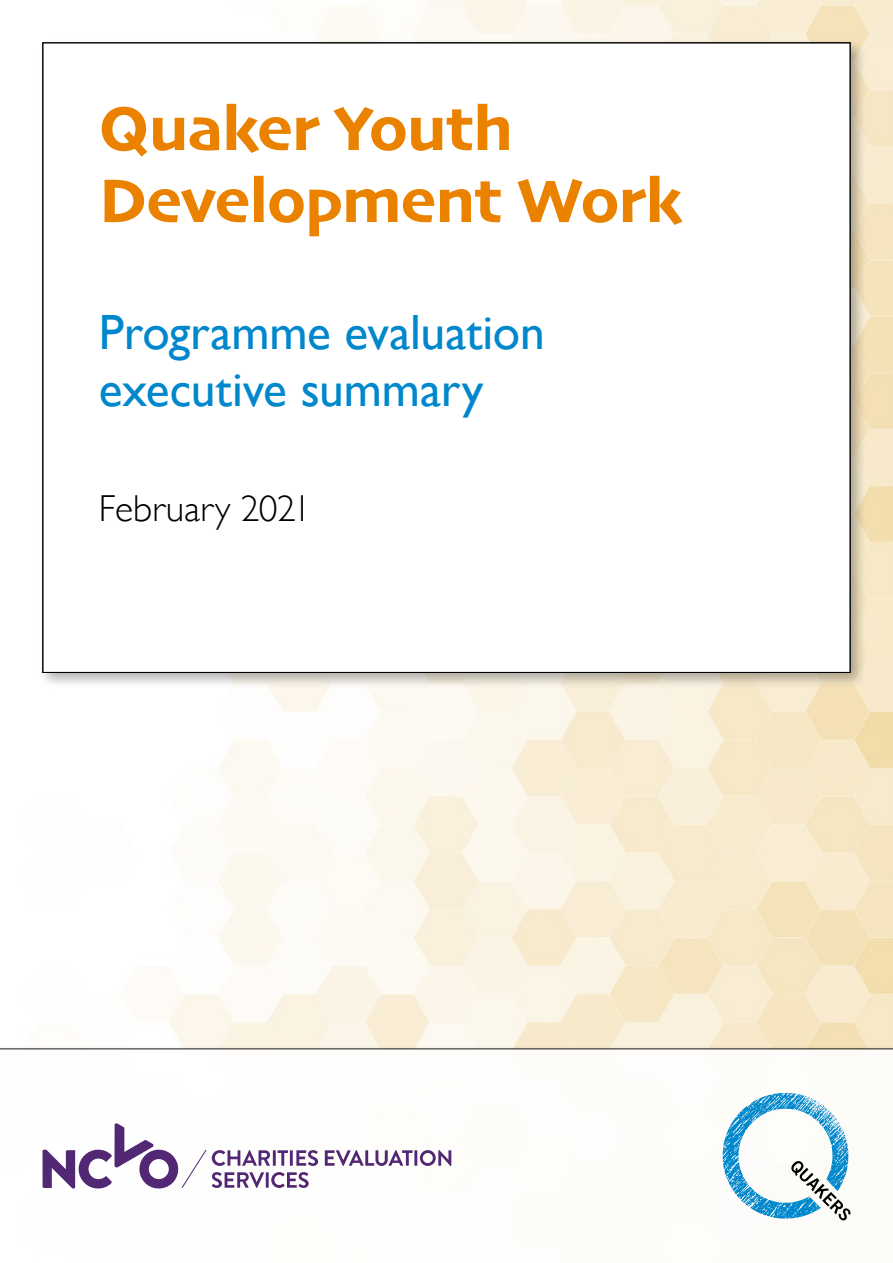
<style>
.page{position:relative;width:893px;height:1263px;background:#fff}
.page>*{position:absolute;margin:0;border:0;box-sizing:border-box;transform-origin:0 0}
.t1{font:64.5px/72px "Skia";letter-spacing:-.015em;color:#ea8200}
.t2{font:49.5px/57px "Gill Sans";letter-spacing:-.005em;color:#0087cc}
.t3{font:300 37.5px "Gill Sans";color:#000}
</style>
<div class="page">
<div style="left:37px;top:37px;width:830px;height:652px;background:#000;opacity:.3"></div>
<div style="left:43px;top:43px;width:807px;height:629px;background:#fff"></div>
<div style="left:0;top:1044px;width:893px;height:219px;background:#000;opacity:.3"></div>
<svg style="left:0;top:1049px;width:893px;height:214px"></svg>
<svg style="left:723px;top:1093px;width:128px;height:128px"></svg>
<svg style="left:325px;top:1150px;width:88px;height:16px"></svg>
<hr style="left:414px;top:1150px;width:3px;height:16px;background:#522773">
<svg style="left:420px;top:1150px;width:31px;height:16px"></svg>
<svg style="left:43px;top:1123px;width:275px;height:65px"></svg>
<h1 class="t1" style="left:99px;top:97px;width:585px">Quaker Youth<br>Development Work</h1>
<p class="t2" style="left:99px;top:303px;width:447px">Programme evaluation executive summary</p>
<p class="t3" style="left:99px;top:479px;width:214px">February 2021</p>
</div>
